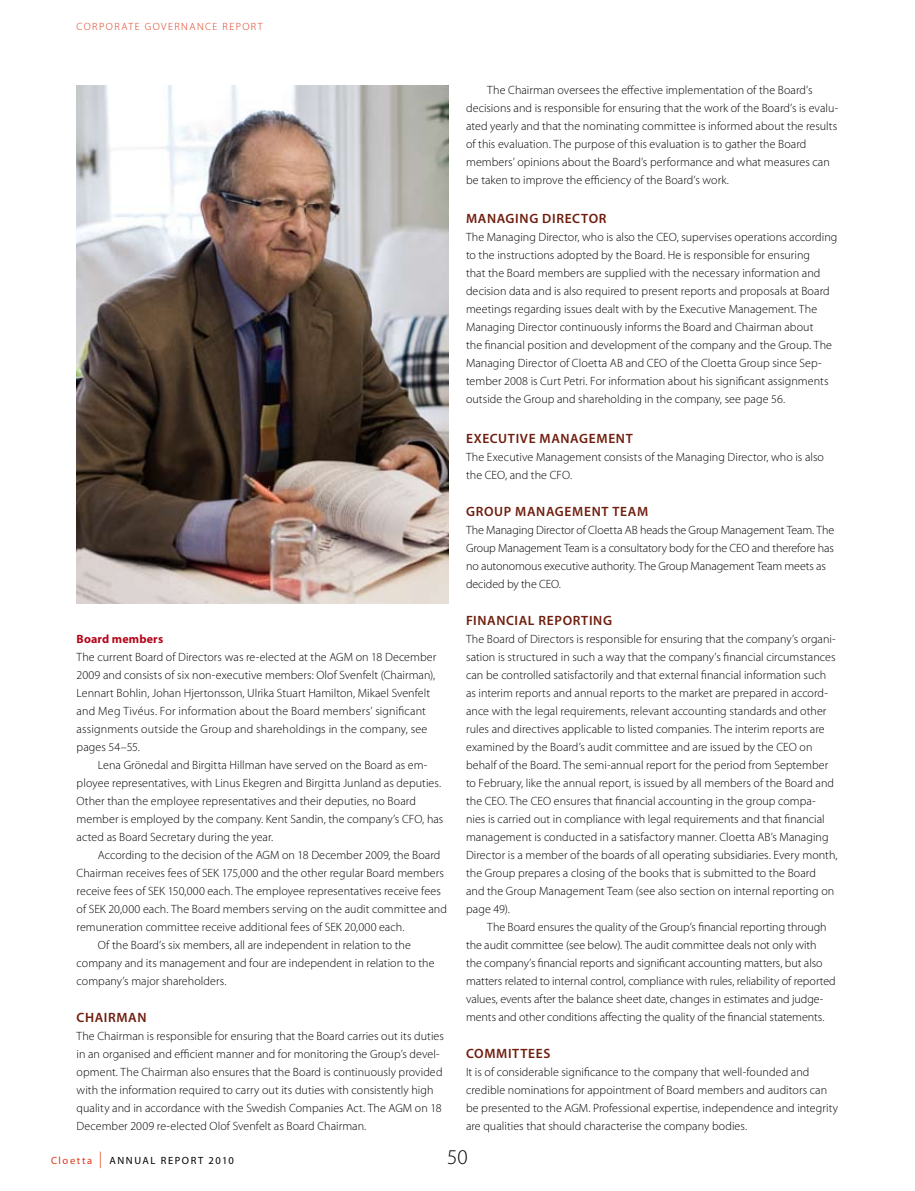
<style>
.page{position:relative;width:915px;height:1191px;background:#fff}
.page>*{position:absolute;margin:0;border:0;box-sizing:border-box;transform-origin:0 0}
.t1{font:300 21px "Myriad Pro";color:#000}
.t2{font:600 13.5px "Myriad Pro";letter-spacing:.04em;color:#6f1e0e}
.t3{font:300 12px/18px "Myriad Pro";letter-spacing:.005em;color:#000}
.t4{font:700 12px "Myriad Pro";letter-spacing:.015em;color:#b3071b}
.t5{font:300 10.5px "Myriad Pro";letter-spacing:.15em;color:#dd3619}
.t6{font:10.5px "Myriad Pro";letter-spacing:.15em;color:#000}
.s1{color:#dd3619}
.s2{font-weight:300;font-size:16.5px;color:#dd3619}
</style>
<div class="page">
<img style="left:77px;top:85px;width:371px;height:518px">
<p class="t5" style="left:77px;top:20px;width:84px">Corpo rate gove</p>
<p class="t5" style="left:174px;top:20px;width:15px">rnance</p>
<p class="t5" style="left:222px;top:20px;width:15px">repo</p>
<p class="t5" style="left:251px;top:20px;width:13px">rt</p>
<p class="t4" style="left:77px;top:631px;width:88px">Board members</p>
<p class="t3" style="left:77px;top:648px;width:361px">The current Board of Directors was re-elected at the AGM on 18 December 2009 and consists of six non-executive members: Olof Svenfelt (Chairman), Lennart Bohlin, Johan Hjertonsson, U lrika Stuart Hamilton, Mikael Svenfelt and Meg Tivéus. For information about the Board members’ significant assignments outside the Group and shareholdings in the company, see pages 54–55.</p>
<p class="t3" style="left:77px;top:756px;width:368px;text-indent:21px">Lena Grönedal and Birgitta Hillman have served on the Board as em&shy;ployee representatives, with Linus Ekegren and Birgitta Junland as deputies.<br>Other than the employee representatives and their deputies, no Board member is employed by the company. Kent Sandin, the company’s CFO, has acted as Board Secretary during the year.</p>
<p class="t3" style="left:98px;top:846px;width:344px">According to the decision of the AGM on 18 December 2009, the Board</p>
<p class="t3" style="left:77px;top:864px;width:368px">Chairman receives fees of SEK 175,000 and the other regular Board members</p>
<p class="t3" style="left:77px;top:882px;width:365px">receive fees of SEK 150,000 each. The employee representatives receive fees</p>
<p class="t3" style="left:77px;top:900px;width:372px">of SEK 20,000 each. The Board members serving on the audit committee and</p>
<p class="t3" style="left:77px;top:918px;width:329px">remuneration committee receive additional fees of SEK 20,000 each.</p>
<p class="t3" style="left:98px;top:936px;width:314px">Of the Board’s six members, all are independent in relation to the</p>
<p class="t3" style="left:77px;top:954px;width:359px">company and its management and four are independent in relation to the</p>
<p class="t3" style="left:77px;top:972px;width:151px">company’s major shareholders.</p>
<p class="t2" style="left:77px;top:1009px;width:70px">CHAIRMAN</p>
<p class="t3" style="left:77px;top:1027px;width:369px">The Chairman is responsible for ensuring that the Board carries out its duties in an organised and efficient manner and for monitoring the Group’s devel&shy;opment. The Chairman also ensures that the Board is continuously provided with the information required to carry out its duties with consistently high quality and in accordance with the Swedish Companies Act. The AGM on 18<br>December 2009 re-elected Olof Svenfelt as Board Chairman.</p>
<p class="t3" style="left:466px;top:81px;width:374px;text-indent:21px">The Chairman oversees the effective implementation of the Board’s decisions and is responsible for ensuring that the work of the Board’s is evalu&shy;ated yearly and that the nominating committee is informed about the results of this evaluation. The purpose of this evaluation is to gather the Board members’ opinions about the Board’s performance and what measures can be taken to improve the efficiency of the Board’s work.</p>
<p class="t2" style="left:466px;top:210px;width:100px">MANAGING DIRECTOR</p>
<p class="t3" style="left:466px;top:228px;width:373px">The Managing Director, who is also the CEO, supervises operations according to the instructions adopted by the Board. He is responsible for ensuring<br>that the Board members are supplied with the necessary information and decision data and is also required to present reports and proposals at Board meetings regarding issues dealt with by the Executive Management. The Managing Director continuously informs the Board and Chairman about<br>the financial position and development of the company and the Group. The Managing Director of Cloetta AB and CEO of the Cloetta Group since Sep&shy;tember 2008 is Curt Petri. For information about his significant assignments outside the Group and shareholding in the company, see page 56.</p>
<p class="t2" style="left:466px;top:429px;width:9px">EXECUT</p>
<p class="t2" style="left:515px;top:429px;width:74px">IVE MANAGEMENT</p>
<p class="t3" style="left:466px;top:447px;width:359px">The Executive Management consists of the Managing Director, who is also the CEO, and the CFO.</p>
<p class="t2" style="left:466px;top:502px;width:10px">GROUP</p>
<p class="t2" style="left:515px;top:502px;width:50px">MANAGEMENT</p>
<p class="t2" style="left:612px;top:502px;width:36px">TEAM</p>
<p class="t3" style="left:466px;top:520px;width:370px">The Managing Director of Cloetta AB heads the Group Management Team. The Group Management Team is a consultatory body for the CEO and therefore has no autonomous executive authority. The Group Management Team meets as decided by the CEO.</p>
<p class="t2" style="left:466px;top:611px;width:82px">FINANCIAL REPORT</p>
<p class="t2" style="left:589px;top:611px;width:14px">ING</p>
<p class="t3" style="left:466px;top:629px;width:373px">The Board of Directors is responsible for ensuring that the company’s organi&shy;sation is structured in such a way that the company’s financial circumstances can be controlled satisfactorily and that external financial information such as interim reports and annual reports to the market are prepared in accord&shy;ance with the legal requirements, relevant accounting standards and other rules and directives applicable to listed companies. The interim reports are examined by the Board’s audit committee and are issued by the CEO on behalf of the Board. The semi-annual report for the period from September to February, like the annual report, is issued by all members of the Board and the CEO. The CEO ensures that financial accounting in the group compa&shy;nies is carried out in compliance with legal requirements and that financial management is conducted in a satisfactory manner. Cloetta AB’s Managing Director is a member of the boards of all operating subsidiaries. Every month, the Group prepares a closing of the books that is submitted to the Board<br>and the Group Management Team (see also section on internal reporting on page 49).</p>
<p class="t3" style="left:466px;top:917px;width:371px;text-indent:21px">The Board ensures the quality of the Group’s financial reporting through the audit committee (see below). The audit committee deals not only with<br>the company’s financial reports and significant accounting matters, but also matters related to internal control, compliance with rules, reliability of reported values, events after the balance sheet date, changes in estimates and judge&shy;ments and other conditions affecting the quality of the financial statements.</p>
<p class="t2" style="left:466px;top:1044px;width:12px">COMM</p>
<p class="t2" style="left:508px;top:1044px;width:13px">ITTEES</p>
<p class="t3" style="left:466px;top:1062px;width:373px">It is of considerable significance to the company that well-founded and credible nominations for appointment of Board members and auditors can be presented to the AGM. Professional expertise, independence and integrity are qualities that should characterise the company bodies.</p>
<p class="t6" style="left:51px;top:1153px;width:184px"><span class="s1">Cloetta</span> <span class="s2">|</span> ANNUAL REPORT 2010</p>
<h1 class="t1" style="left:447px;top:1144px;width:22px">50</h1>
</div>
